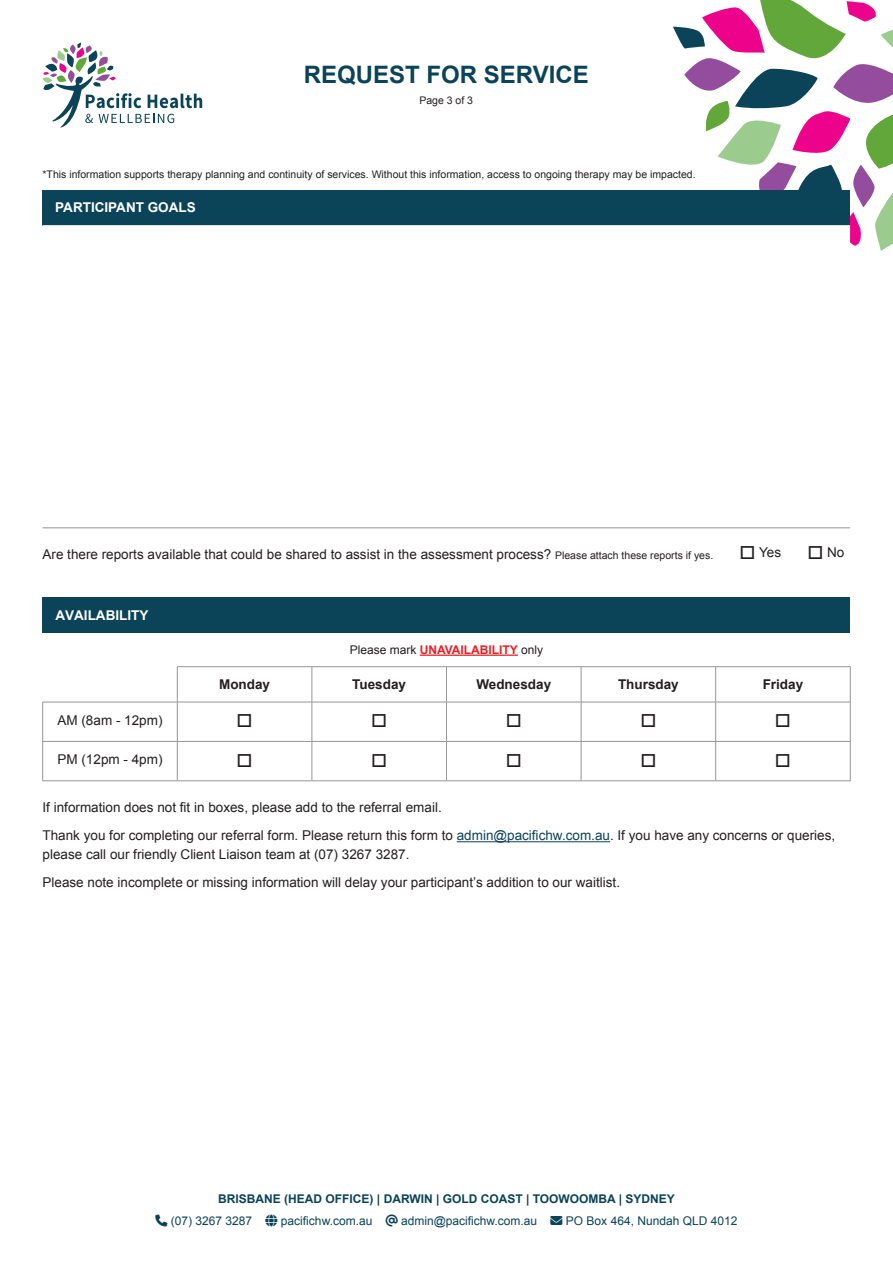
<style>
.page{position:relative;width:893px;height:1263px;background:#fff}
.page>*{position:absolute;margin:0;border:0;box-sizing:border-box;transform-origin:0 0}
.t1{font:700 24px "Arial";color:#0b4358}
.t2{font:13.5px/28px "Arial";color:#231f20}
.t3{font:700 13.5px "Arial";color:#231f20}
.t4{font:700 13.5px "Arial";color:#fff}
.t5{font:12px "Arial";color:#0b4358}
.t6{font:700 12px "Arial";color:#0b4358}
.t7{font:12px "Arial";color:#231f20}
.t8{font:10.5px "Arial";color:#231f20}
.s1{font-size:10.5px}
.s2{font-weight:700;color:#ee1d23}
.s3{font-style:inherit}
.s4{color:#0b4358}
</style>
<div class="page">
<svg style="left:673px;top:0;width:220px;height:251px"></svg>
<svg style="left:43px;top:43px;width:159px;height:85px"></svg>
<div style="left:43px;top:190px;width:807px;height:35px;background:#0b4358"></div>
<svg style="left:43px;top:225px;width:807px;height:303px"></svg>
<hr style="left:43px;top:528px;width:807px;height:1px;background:#939598">
<div style="left:43px;top:597px;width:807px;height:35px;background:#0b4358"></div>
<hr style="left:177px;top:666px;width:135px;height:1px;background:#939598">
<hr style="left:312px;top:666px;width:134px;height:1px;background:#939598">
<hr style="left:446px;top:666px;width:135px;height:1px;background:#939598">
<hr style="left:581px;top:666px;width:135px;height:1px;background:#939598">
<hr style="left:716px;top:666px;width:134px;height:1px;background:#939598">
<hr style="left:177px;top:667px;width:1px;height:35px;background:#939598">
<hr style="left:312px;top:667px;width:1px;height:35px;background:#939598">
<hr style="left:446px;top:667px;width:1px;height:35px;background:#939598">
<hr style="left:43px;top:702px;width:134px;height:1px;background:#939598">
<hr style="left:177px;top:702px;width:135px;height:1px;background:#939598">
<hr style="left:177px;top:702px;width:1px;height:39px;background:#939598">
<hr style="left:312px;top:702px;width:134px;height:1px;background:#939598">
<hr style="left:312px;top:702px;width:1px;height:39px;background:#939598">
<hr style="left:446px;top:702px;width:1px;height:39px;background:#939598">
<hr style="left:43px;top:741px;width:134px;height:1px;background:#939598">
<hr style="left:177px;top:741px;width:135px;height:1px;background:#939598">
<hr style="left:177px;top:742px;width:1px;height:39px;background:#939598">
<hr style="left:312px;top:741px;width:134px;height:1px;background:#939598">
<hr style="left:312px;top:742px;width:1px;height:39px;background:#939598">
<hr style="left:446px;top:742px;width:1px;height:39px;background:#939598">
<hr style="left:43px;top:780px;width:134px;height:1px;background:#939598">
<hr style="left:177px;top:780px;width:135px;height:1px;background:#939598">
<hr style="left:312px;top:780px;width:134px;height:1px;background:#939598">
<hr style="left:581px;top:667px;width:1px;height:35px;background:#939598">
<hr style="left:446px;top:702px;width:135px;height:1px;background:#939598">
<hr style="left:581px;top:702px;width:135px;height:1px;background:#939598">
<hr style="left:581px;top:702px;width:1px;height:39px;background:#939598">
<hr style="left:716px;top:702px;width:134px;height:1px;background:#939598">
<hr style="left:446px;top:741px;width:135px;height:1px;background:#939598">
<hr style="left:581px;top:741px;width:135px;height:1px;background:#939598">
<hr style="left:581px;top:742px;width:1px;height:39px;background:#939598">
<hr style="left:716px;top:741px;width:134px;height:1px;background:#939598">
<hr style="left:446px;top:780px;width:135px;height:1px;background:#939598">
<hr style="left:581px;top:780px;width:135px;height:1px;background:#939598">
<hr style="left:716px;top:780px;width:134px;height:1px;background:#939598">
<hr style="left:42px;top:702px;width:1px;height:39px;background:#939598">
<hr style="left:42px;top:742px;width:1px;height:39px;background:#939598">
<hr style="left:715px;top:667px;width:1px;height:35px;background:#939598">
<hr style="left:850px;top:667px;width:1px;height:35px;background:#939598">
<hr style="left:715px;top:702px;width:1px;height:39px;background:#939598">
<hr style="left:850px;top:702px;width:1px;height:39px;background:#939598">
<hr style="left:715px;top:742px;width:1px;height:39px;background:#939598">
<hr style="left:850px;top:742px;width:1px;height:39px;background:#939598">
<hr style="left:420px;top:654px;width:98px;height:2px;background:#ee1d23">
<hr style="left:457px;top:841px;width:153px;height:1px;background:#0b4358">
<p class="t1" style="left:304px;top:59px;width:286px">REQUEST FOR SERVICE</p>
<p class="t8" style="left:419px;top:94px;width:55px">Page 3 of 3</p>
<p class="t8" style="left:43px;top:167px;width:655px">*This information supports therapy planning and continuity of services. Without this information, access to ongoing therapy may be impacted.</p>
<p class="t4" style="left:55px;top:199px;width:142px">PARTICIPANT GOALS</p>
<p class="t2" style="left:43px;top:540px;width:672px">Are there reports available that could be shared to assist in the assessment process? <span class="s1">Please attach these reports if yes.</span></p>
<p class="t2" style="left:739px;top:539px;width:43px">□ Yes</p>
<p class="t2" style="left:807px;top:539px;width:39px">□ No</p>
<p class="t4" style="left:55px;top:605px;width:95px">AVAILABILITY</p>
<p class="t7" style="left:350px;top:642px;width:195px">Please mark <span class="s2">UNAVAILABILITY</span> only</p>
<p class="t3" style="left:219px;top:676px;width:53px">Monday</p>
<p class="t3" style="left:352px;top:676px;width:55px">Tuesday</p>
<p class="t3" style="left:476px;top:676px;width:76px">Wednesday</p>
<p class="t3" style="left:618px;top:676px;width:62px">Thursday</p>
<p class="t3" style="left:763px;top:676px;width:42px">Friday</p>
<p class="t2" style="left:57px;top:706px;width:107px">AM (8am - 12pm)</p>
<p class="t2" style="left:57px;top:745px;width:107px">PM (12pm - 4pm)</p>
<p class="t2" style="left:43px;top:793px;width:794px">If information does not fit in boxes, please add to the referral email<span class="s3">.<br></span>Thank you for completing our referral form. Please return this form to <span class="s4">admin@pacifichw.com.au</span>. If you have any concerns or queries,</p>
<p class="t2" style="left:43px;top:840px;width:579px">please call our friendly Client Liaison team at (07) 3267 3287.<br>Please note incomplete or missing information will delay your participant’s addition to our waitlist.</p>
<p class="t6" style="left:218px;top:1191px;width:458px">BRISBANE (HEAD OFFICE) | DARWIN | GOLD COAST | TOOWOOMBA | SYDNEY</p>
<p class="t5" style="left:171px;top:1213px;width:83px">(07) 3267 3287</p>
<p class="t5" style="left:281px;top:1213px;width:93px">pacifichw.com.au</p>
<p class="t5" style="left:401px;top:1213px;width:338px">admin@pacifichw.com.au → PO Box 464, Nundah QLD 4012</p>
</div>
